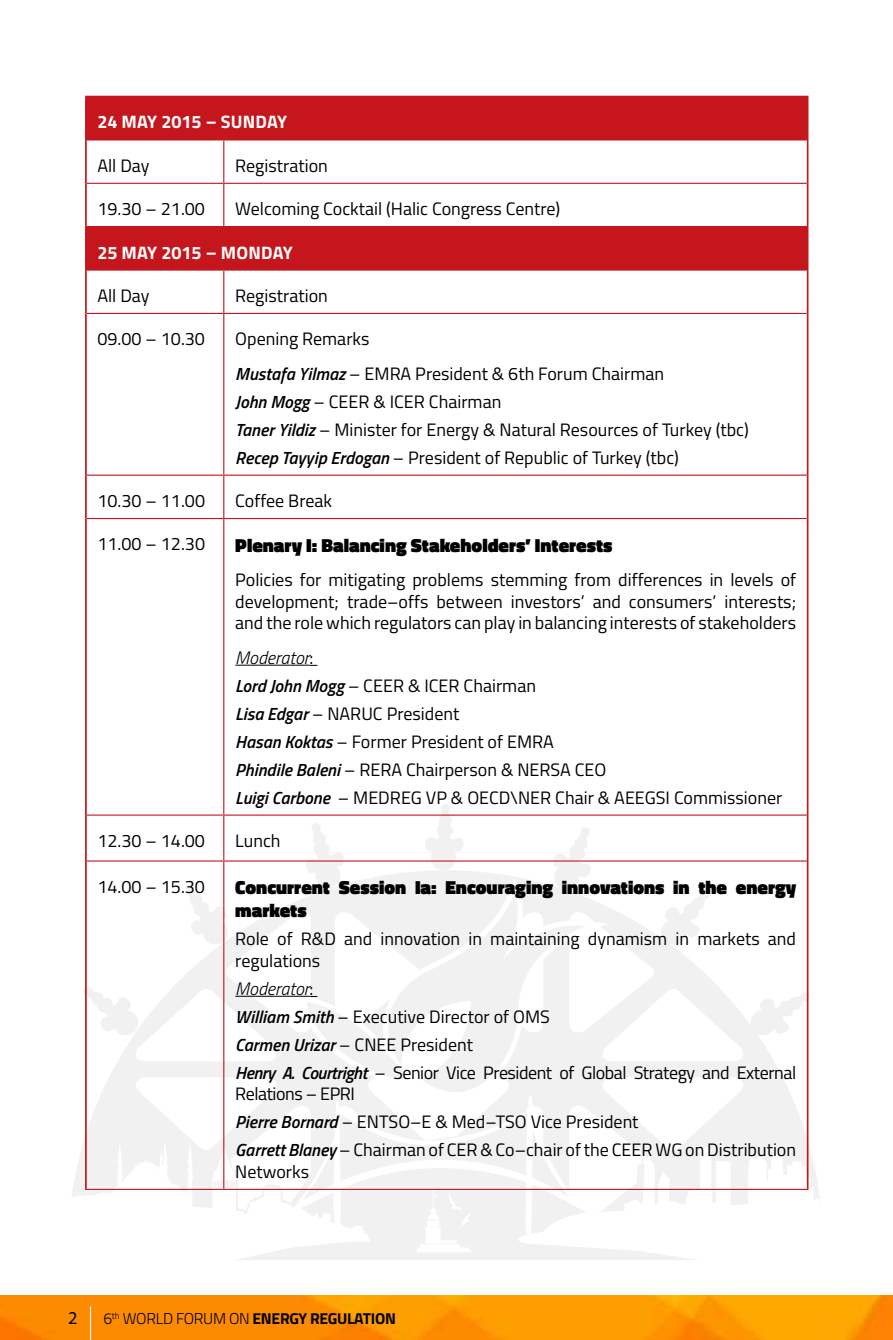
<style>
.page{position:relative;width:893px;height:1340px;background:#fff}
.page>*{position:absolute;margin:0;border:0;box-sizing:border-box;transform-origin:0 0}
.t1{font:900 19.12px/22.9px "Titillium Web";color:#000}
.t2{font:18.22px "Myriad Pro";color:#000}
.t3{font:18px/27.9px "Titillium Web";color:#000}
.t4{font:18px/27.9px "Titillium Web";letter-spacing:-.025em;color:#000}
.t5{font:700 18px "Titillium Web";color:#fff}
.t6{font:700 15.75px "Titillium Web";letter-spacing:-.02em;color:#000}
.t7{font:300 9.22px "Titillium Web";color:#000}
.s1{font-weight:600;font-style:italic;font-size:17.55px}
.s2{font-weight:300;font-style:italic}
.s3{font-weight:300}
.s4{font-size:15.75px}
</style>
<div class="page">
<img style="left:0;top:1295px;width:893px;height:44px">
<hr style="left:90px;top:1306px;width:1px;height:33px;background:#fff">
<svg style="left:72px;top:870px;width:748px;height:335px"></svg>
<div style="left:86px;top:97px;width:722px;height:43px;background:#c4161c"></div>
<div style="left:86px;top:227px;width:722px;height:43px;background:#c4161c"></div>
<hr style="left:85px;top:96px;width:139px;height:1px;background:#c4161c">
<hr style="left:85px;top:97px;width:2px;height:43px;background:#c4161c">
<hr style="left:224px;top:96px;width:584px;height:1px;background:#c4161c">
<hr style="left:85px;top:140px;width:2px;height:43px;background:#c4161c">
<hr style="left:807px;top:140px;width:1px;height:43px;background:#c4161c">
<hr style="left:85px;top:183px;width:2px;height:44px;background:#c4161c">
<hr style="left:807px;top:183px;width:1px;height:44px;background:#c4161c">
<hr style="left:85px;top:227px;width:2px;height:43px;background:#c4161c">
<hr style="left:85px;top:270px;width:2px;height:43px;background:#c4161c">
<hr style="left:807px;top:270px;width:1px;height:43px;background:#c4161c">
<hr style="left:85px;top:313px;width:2px;height:162px;background:#c4161c">
<hr style="left:807px;top:313px;width:1px;height:162px;background:#c4161c">
<hr style="left:85px;top:475px;width:2px;height:43px;background:#c4161c">
<hr style="left:807px;top:475px;width:1px;height:43px;background:#c4161c">
<hr style="left:85px;top:518px;width:2px;height:297px;background:#c4161c">
<hr style="left:807px;top:518px;width:1px;height:297px;background:#c4161c">
<hr style="left:85px;top:815px;width:2px;height:46px;background:#c4161c">
<hr style="left:807px;top:815px;width:1px;height:46px;background:#c4161c">
<hr style="left:85px;top:861px;width:2px;height:327px;background:#c4161c">
<hr style="left:807px;top:861px;width:1px;height:327px;background:#c4161c">
<hr style="left:223px;top:140px;width:1px;height:43px;background:#c4161c">
<hr style="left:87px;top:183px;width:137px;height:1px;background:#c4161c">
<hr style="left:224px;top:183px;width:583px;height:1px;background:#c4161c">
<hr style="left:223px;top:184px;width:1px;height:42px;background:#c4161c">
<hr style="left:87px;top:226px;width:137px;height:1px;background:#c4161c">
<hr style="left:224px;top:226px;width:583px;height:1px;background:#c4161c">
<hr style="left:223px;top:270px;width:1px;height:43px;background:#c4161c">
<hr style="left:87px;top:313px;width:137px;height:1px;background:#c4161c">
<hr style="left:224px;top:313px;width:583px;height:1px;background:#c4161c">
<hr style="left:223px;top:314px;width:1px;height:160px;background:#c4161c">
<hr style="left:87px;top:474px;width:137px;height:1px;background:#c4161c">
<hr style="left:224px;top:474px;width:583px;height:1px;background:#c4161c">
<hr style="left:223px;top:475px;width:1px;height:43px;background:#c4161c">
<hr style="left:87px;top:518px;width:137px;height:1px;background:#c4161c">
<hr style="left:224px;top:518px;width:583px;height:1px;background:#c4161c">
<hr style="left:223px;top:519px;width:1px;height:295px;background:#c4161c">
<hr style="left:87px;top:814px;width:137px;height:1px;background:#c4161c">
<hr style="left:224px;top:814px;width:583px;height:1px;background:#c4161c">
<hr style="left:87px;top:860px;width:137px;height:1px;background:#c4161c">
<hr style="left:224px;top:860px;width:583px;height:1px;background:#c4161c">
<hr style="left:85px;top:1188px;width:139px;height:1px;background:#c4161c">
<hr style="left:224px;top:1188px;width:584px;height:1px;background:#c4161c">
<hr style="left:235px;top:664px;width:74px;height:1px;background:#000">
<svg style="left:183px;top:804px;width:527px;height:456px"></svg>
<p class="t5" style="left:97px;top:108px;width:191px">24 MAY 2015 – SUNDAY</p>
<p class="t3" style="left:97px;top:151px;width:54px">All Day</p>
<p class="t3" style="left:235px;top:151px;width:94px">Registration</p>
<p class="t3" style="left:97px;top:194px;width:109px">19.30 – 21.00</p>
<p class="t3" style="left:235px;top:194px;width:327px">Welcoming Cocktail (Halic Congress Centre)</p>
<p class="t5" style="left:97px;top:238px;width:197px">25 MAY 2015 – MONDAY</p>
<p class="t3" style="left:97px;top:281px;width:54px">All Day</p>
<p class="t3" style="left:235px;top:281px;width:94px">Registration</p>
<p class="t3" style="left:97px;top:324px;width:109px">09.00 – 10.30</p>
<p class="t3" style="left:235px;top:321px;width:430px;line-height:34.4px">Opening Remarks<br><span class="s1">Mustafa Yilmaz</span> – EMRA President &amp; 6th Forum Chairman</p>
<p class="t3" style="left:235px;top:386px;width:515px"><span class="s1">John Mogg</span> – CEER &amp; ICER Chairman<br><span class="s1">Taner Yildiz</span> – Minister for Energy &amp; Natural Resources of Turkey (tbc)<br><span class="s1">Recep Tayyip Erdogan</span> – President of Republic of Turkey (tbc)</p>
<p class="t3" style="left:97px;top:486px;width:109px">10.30 – 11.00</p>
<p class="t3" style="left:235px;top:486px;width:98px">Coffee Break</p>
<p class="t3" style="left:97px;top:529px;width:109px">11.00 – 12.30</p>
<p class="t1" style="left:235px;top:533px;width:379px">Plenary I: Balancing Stakeholders’ Interests</p>
<p class="t3" style="left:235px;top:568px;width:562px;line-height:21.6px;text-align:justify">Policies for mitigating problems stemming from differences in levels of development; trade–offs between investors’ and consumers’ interests; and the role which regulators can play in balancing interests of stakeholders</p>
<p class="t3" style="left:235px;top:642px;width:548px"><span class="s2">Moderator</span>:<br><span class="s1">Lord John Mogg</span> – CEER &amp; ICER Chairman<br><span class="s1">Lisa Edgar</span> – NARUC President<br><span class="s1">Hasan Koktas</span> – Former President of EMRA<br><span class="s1">Phindile Baleni</span> – RERA Chairperson &amp; NERSA CEO<br><span class="s1">Luigi Carbone</span> – MEDREG VP &amp; OECD\NER Chair &amp; AEEGSI Commissioner</p>
<p class="t3" style="left:97px;top:825px;width:109px">12.30 – 14.00</p>
<p class="t3" style="left:235px;top:825px;width:47px">Lunch</p>
<p class="t3" style="left:97px;top:871px;width:109px">14.00 – 15.30</p>
<p class="t1" style="left:235px;top:876px;width:562px">Concurrent Session Ia: Encouraging innovations in the energy markets</p>
<p class="t3" style="left:235px;top:927px;width:562px;line-height:21.6px">Role of R&amp;D and innovation in maintaining dynamism in markets and regulations</p>
<p class="t4" style="left:235px;top:973px;width:562px"><span class="s2">Moderator</span>:<br><span class="s1">William Smith</span> – Executive Director of OMS<br><span class="s1">Carmen Urizar</span> – CNEE President<br><span class="s1">Henry A. Courtright</span> – Senior Vice President of Global Strategy and External</p>
<p class="t3" style="left:235px;top:1079px;width:562px">Relations – EPRI<br><span class="s1">Pierre Bornard</span> – ENTSO–E &amp; Med–TSO Vice President<br><span class="s1">Garrett Blaney</span> – Chairman of CER &amp; Co–chair of the CEER WG on Distribution</p>
<p class="t3" style="left:235px;top:1156px;width:75px">Networks</p>
<p class="t2" style="left:68px;top:1306px;width:11px">2</p>
<p class="t6" style="left:123px;top:1306px;width:275px"><span class="s3">WORLD FORUM ON</span> ENERGY REGULATION</p>
<p class="t7" style="left:103px;top:1309px;width:18px"><span class="s4">6</span>th</p>
</div>
